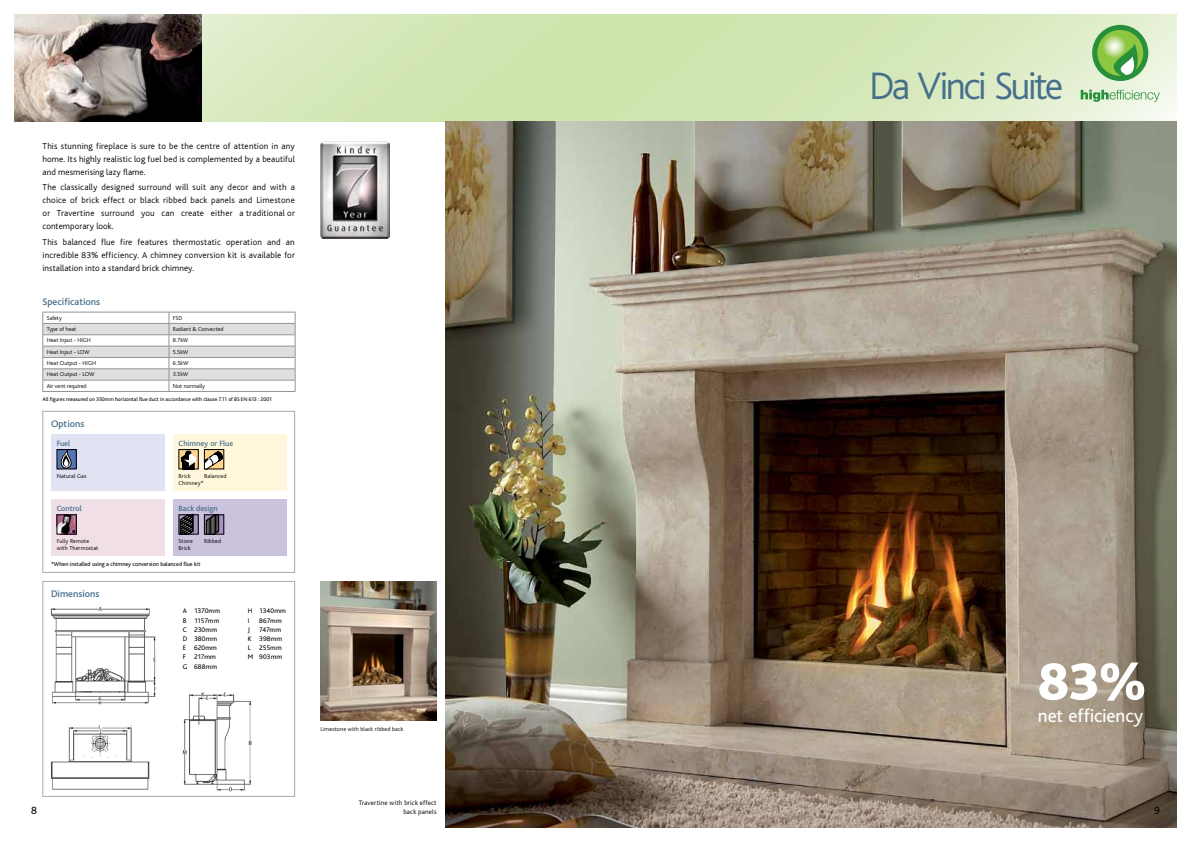
<style>
.page{position:relative;width:1191px;height:842px;background:#fff}
.page>*{position:absolute;margin:0;border:0;box-sizing:border-box;transform-origin:0 0}
.t1{font:800 54.8px "Bliss";color:#fff}
.t2{font:300 40px "Bliss";letter-spacing:-.07em;color:#466f8c}
.t3{font:19.2px "Bliss";letter-spacing:-.005em;color:#fff}
.t4{font:11px "Bliss";color:#000}
.t5{font:500 10px "Bliss";color:#466f8c}
.t6{font:300 9px/13px "Bliss";letter-spacing:.01em;color:#000;text-align:justify}
.t7{font:500 8px "Bliss";color:#466f8c}
.t8{font:7px/9.2px "Bliss";letter-spacing:.02em;color:#000}
.t9{font:300 7px/9px "Bliss";letter-spacing:.02em;color:#000;text-align:right}
.t10{font:300 6px/7px "Bliss";letter-spacing:.005em;color:#000}
.t11{font:6px "Bliss";color:#000}
.t12{font:300 6px "Bliss";letter-spacing:.025em;color:#000}
.t13{font:5.5px "Bliss";color:#000}
</style>
<div class="page">
<svg style="left:201px;top:14px;width:975px;height:108px;background:#d5e7b9"></svg>
<img style="left:445px;top:122px;width:731px;height:706px">
<img style="left:14px;top:14px;width:187px;height:108px">
<svg style="left:1080px;top:90px;width:79px;height:12px"></svg>
<svg style="left:1092px;top:25px;width:56px;height:56px;background:#87c171"></svg>
<img style="left:320px;top:142px;width:70px;height:97px">
<svg style="left:43px;top:312px;width:253px;height:79px"></svg>
<hr style="left:43px;top:391px;width:126px;height:1px;background:#939598">
<hr style="left:169px;top:391px;width:126px;height:1px;background:#939598">
<div style="left:43px;top:411px;width:252px;height:162px;border:1px solid #a7a9ac"></div>
<div style="left:51px;top:434px;width:113px;height:56px;background:#e1e2f2"></div>
<div style="left:173px;top:434px;width:113px;height:56px;background:#fff7db"></div>
<div style="left:57px;top:449px;width:20px;height:20px;background:#5574b4"></div>
<svg style="left:60px;top:451px;width:12px;height:16px"></svg>
<div style="left:57px;top:449px;width:20px;height:20px;border:1px solid #000"></div>
<div style="left:51px;top:499px;width:113px;height:57px;background:#f0dfe7"></div>
<img style="left:59px;top:516px;width:16px;height:16px">
<div style="left:57px;top:514px;width:20px;height:20px;border:1px solid #000"></div>
<div style="left:173px;top:499px;width:113px;height:57px;background:#cbc2dd"></div>
<svg style="left:219px;top:516px;width:3px;height:16px"></svg>
<svg style="left:206px;top:516px;width:13px;height:16px"></svg>
<div style="left:204px;top:514px;width:20px;height:20px;border:1px solid #000"></div>
<div style="left:179px;top:514px;width:19px;height:20px;background:#a693c1"></div>
<svg style="left:180px;top:516px;width:14px;height:19px"></svg>
<div style="left:179px;top:514px;width:19px;height:20px;border:1px solid #000"></div>
<div style="left:43px;top:581px;width:252px;height:216px;border:1px solid #a7a9ac"></div>
<img style="left:50px;top:606px;width:106px;height:99px">
<img style="left:51px;top:725px;width:99px;height:65px">
<img style="left:182px;top:692px;width:70px;height:100px">
<svg style="left:206px;top:451px;width:16px;height:16px"></svg>
<div style="left:204px;top:449px;width:20px;height:20px;border:1px solid #000"></div>
<svg style="left:181px;top:451px;width:15px;height:19px"></svg>
<div style="left:179px;top:449px;width:19px;height:20px;border:1px solid #000"></div>
<img style="left:320px;top:581px;width:117px;height:139px">
<p class="t6" style="left:43px;top:139px;width:254px">This stunning fireplace is sure to be the centre of attention in any home. Its highly realistic log fuel bed is complemented by a beautiful and mesmerising lazy flame.</p>
<p class="t6" style="left:43px;top:181px;width:254px">The classically designed surround will suit any decor and with a choice of brick effect or black ribbed back panels and Limestone or Travertine surround you can create either a traditional or contemporary look.</p>
<p class="t6" style="left:43px;top:236px;width:254px">This balanced flue fire features thermostatic operation and an incredible 83% efficiency. A chimney conversion kit is available for installation into a standard brick chimney.</p>
<p class="t5" style="left:43px;top:297px;width:59px">Specifications</p>
<p class="t10" style="left:47px;top:314px;width:17px">Safety</p>
<p class="t10" style="left:173px;top:314px;width:11px">FSD</p>
<p class="t10" style="left:47px;top:325px;width:31px">Type of heat</p>
<p class="t10" style="left:173px;top:325px;width:52px">Radiant &amp; Convected</p>
<p class="t10" style="left:47px;top:337px;width:46px">Heat Input - HIGH</p>
<p class="t10" style="left:173px;top:337px;width:17px">8.7kW</p>
<p class="t10" style="left:47px;top:348px;width:44px">Heat Input - LOW</p>
<p class="t10" style="left:173px;top:348px;width:17px">5.5kW</p>
<p class="t10" style="left:47px;top:359px;width:51px">Heat Output - HIGH</p>
<p class="t10" style="left:173px;top:359px;width:17px">6.5kW</p>
<p class="t10" style="left:47px;top:371px;width:49px">Heat Output - LOW</p>
<p class="t10" style="left:173px;top:371px;width:17px">3.5kW</p>
<p class="t10" style="left:47px;top:382px;width:41px">Air vent required</p>
<p class="t10" style="left:173px;top:382px;width:33px">Not normally</p>
<p class="t13" style="left:43px;top:396px;width:231px">All figures measured on 350mm horizontal flue duct in accordance with clause 7.11 of BS EN 613 : 2001</p>
<p class="t5" style="left:51px;top:419px;width:35px">Options</p>
<p class="t7" style="left:57px;top:439px;width:15px">Fuel</p>
<p class="t7" style="left:179px;top:439px;width:56px">Chimney or Flue</p>
<p class="t10" style="left:57px;top:473px;width:31px">Natural Gas</p>
<p class="t10" style="left:179px;top:473px;width:14px">Brick</p>
<p class="t12" style="left:204px;top:473px;width:24px">Balanced</p>
<p class="t10" style="left:179px;top:480px;width:27px">Chimney*</p>
<p class="t7" style="left:57px;top:504px;width:27px">Control</p>
<p class="t7" style="left:179px;top:504px;width:40px">Back design</p>
<p class="t10" style="left:57px;top:538px;width:43px">Fully Remote with Thermostat</p>
<p class="t10" style="left:179px;top:538px;width:16px">Stone</p>
<p class="t10" style="left:204px;top:538px;width:18px">Ribbed</p>
<p class="t10" style="left:179px;top:545px;width:14px">Brick</p>
<p class="t11" style="left:51px;top:561px;width:151px">*When installed using a chimney conversion balanced flue kit</p>
<p class="t5" style="left:51px;top:589px;width:50px">Dimensions</p>
<p class="t8" style="left:183px;top:607px;width:39px">A 1370mm<br>B 1157mm<br>C 230mm<br>D 380mm<br>E 620mm<br>F 217mm<br>G 688mm</p>
<p class="t8" style="left:248px;top:607px;width:39px">H 1340mm<br>I</p>
<p class="t8" style="left:259px;top:616px;width:24px">867mm</p>
<p class="t8" style="left:248px;top:625px;width:4px">J</p>
<p class="t8" style="left:248px;top:625px;width:36px;text-indent:11px">747mm<br>K 398mm<br>L 255mm<br>M 903mm</p>
<p class="t12" style="left:320px;top:725px;width:84px">Limestone with black ribbed back</p>
<h2 class="t2" style="left:869px;top:65px;width:196px">Da Vinci Suite</h2>
<h1 class="t1" style="left:1037px;top:653px;width:112px">83%</h1>
<h3 class="t3" style="left:1037px;top:705px;width:107px">net efficiency</h3>
<p class="t9" style="left:359px;top:798px;width:79px">Travertine with brick effect back panels</p>
<p class="t4" style="left:31px;top:804px;width:7px">8</p>
<p class="t4" style="left:1154px;top:804px;width:7px">9</p>
</div>
